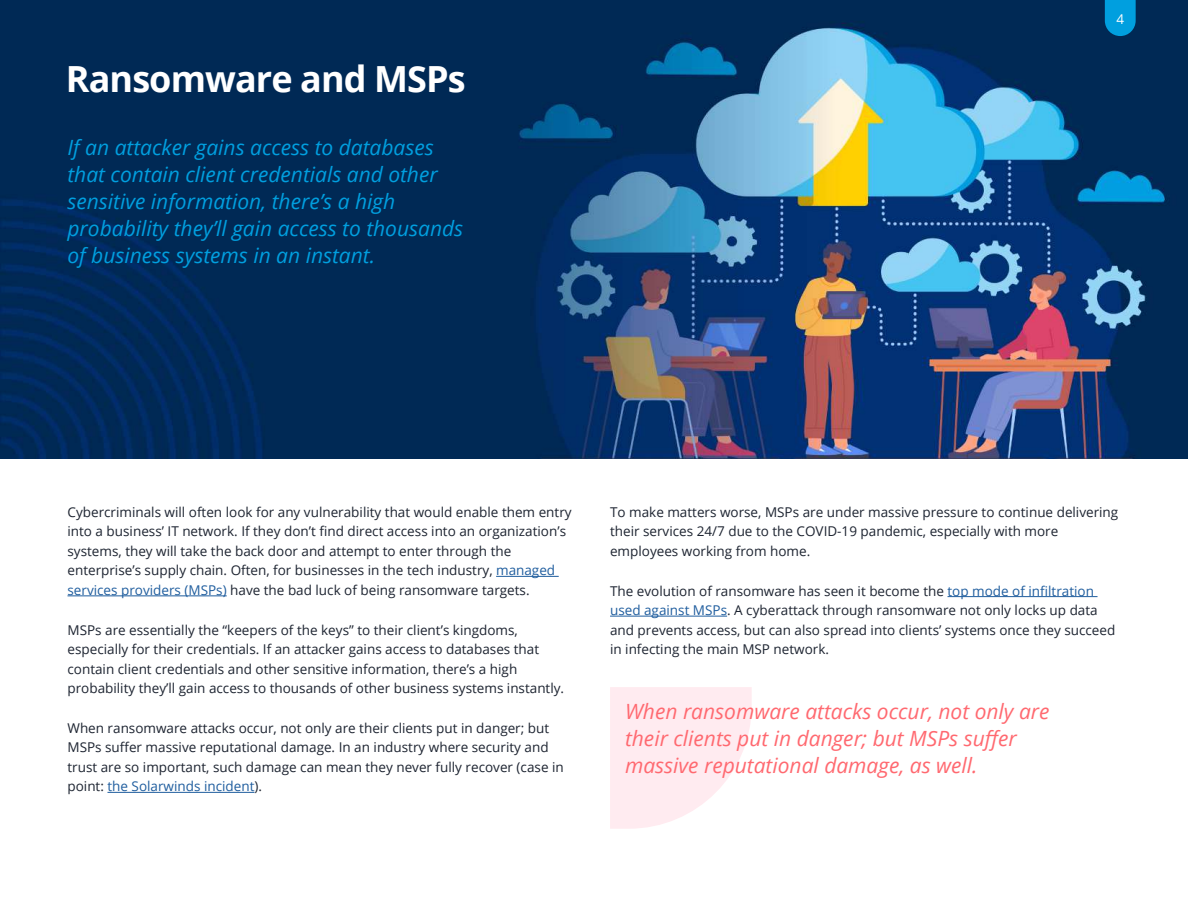
<style>
.page{position:relative;width:1188px;height:918px;background:#fff}
.page>*{position:absolute;margin:0;border:0;box-sizing:border-box;transform-origin:0 0}
.t1{font:700 36px "Open Sans";letter-spacing:-.025em;color:#fff}
.t2{font:italic 21px/27px "Open Sans";color:#009fdf}
.t3{font:italic 21px/27px "Open Sans";color:#ff6970}
.t4{font:13.5px/19.5px "Open Sans";color:#1d2431}
.t5{font:13.5px "Open Sans";color:#fff}
.s1{color:#1f5d9e}
</style>
<div class="page">
<img style="left:0;top:0;width:1188px;height:459px">
<hr style="left:496px;top:576px;width:63px;height:1px;background:#1f5d9e">
<hr style="left:68px;top:596px;width:159px;height:1px;background:#1f5d9e">
<hr style="left:107px;top:792px;width:147px;height:1px;background:#1f5d9e">
<hr style="left:948px;top:596px;width:150px;height:1px;background:#1f5d9e">
<hr style="left:610px;top:616px;width:117px;height:1px;background:#1f5d9e">
<svg style="left:1105px;top:0;width:31px;height:36px"></svg>
<svg style="left:610px;top:687px;width:142px;height:142px"></svg>
<h1 class="t1" style="left:66px;top:65px;width:401px">Ransomware and MSPs</h1>
<h2 class="t2" style="left:68px;top:136px;width:397px">If an attacker gains access to databases that contain client credentials and other sensitive information, there’s a high probability they’ll gain access to thousands of business systems in an instant.</h2>
<p class="t5" style="left:1116px;top:10px;width:9px">4</p>
<p class="t4" style="left:68px;top:504px;width:506px">Cybercriminals will often look for any vulnerability that would enable them entry into a business’ IT network. If they don’t find direct access into an organization’s systems, they will take the back door and attempt to enter through the enterprise’s supply chain. Often, for businesses in the tech industry, <span class="s1">managed services providers (MSPs)</span> have the bad luck of being ransomware targets.</p>
<p class="t4" style="left:67px;top:620px;width:498px">MSPs are essentially the “keepers of the keys” to their client’s kingdoms, especially for their credentials. If an attacker gains access to databases that contain client credentials and other sensitive information, there’s a high probability they’ll gain access to thousands of other business systems instantly.</p>
<p class="t4" style="left:67px;top:718px;width:498px">When ransomware attacks occur, not only are their clients put in danger; but MSPs suffer massive reputational damage. In an industry where security and trust are so important, such damage can mean they never fully recover (case in point: <span class="s1">the Solarwinds incident</span>).</p>
<p class="t4" style="left:610px;top:504px;width:510px">To make matters worse, MSPs are under massive pressure to continue delivering their services 24/7 due to the COVID-19 pandemic, especially with more employees working from home.</p>
<p class="t4" style="left:610px;top:582px;width:507px">The evolution of ransomware has seen it become the <span class="s1">top mode of infiltration used against MSPs</span>. A cyberattack through ransomware not only locks up data and prevents access, but can also spread into clients’ systems once they succeed in infecting the main MSP network.</p>
<h2 class="t3" style="left:625px;top:700px;width:426px">When ransomware attacks occur, not only are their clients put in danger; but MSPs suffer massive reputational damage, as well.</h2>
</div>
